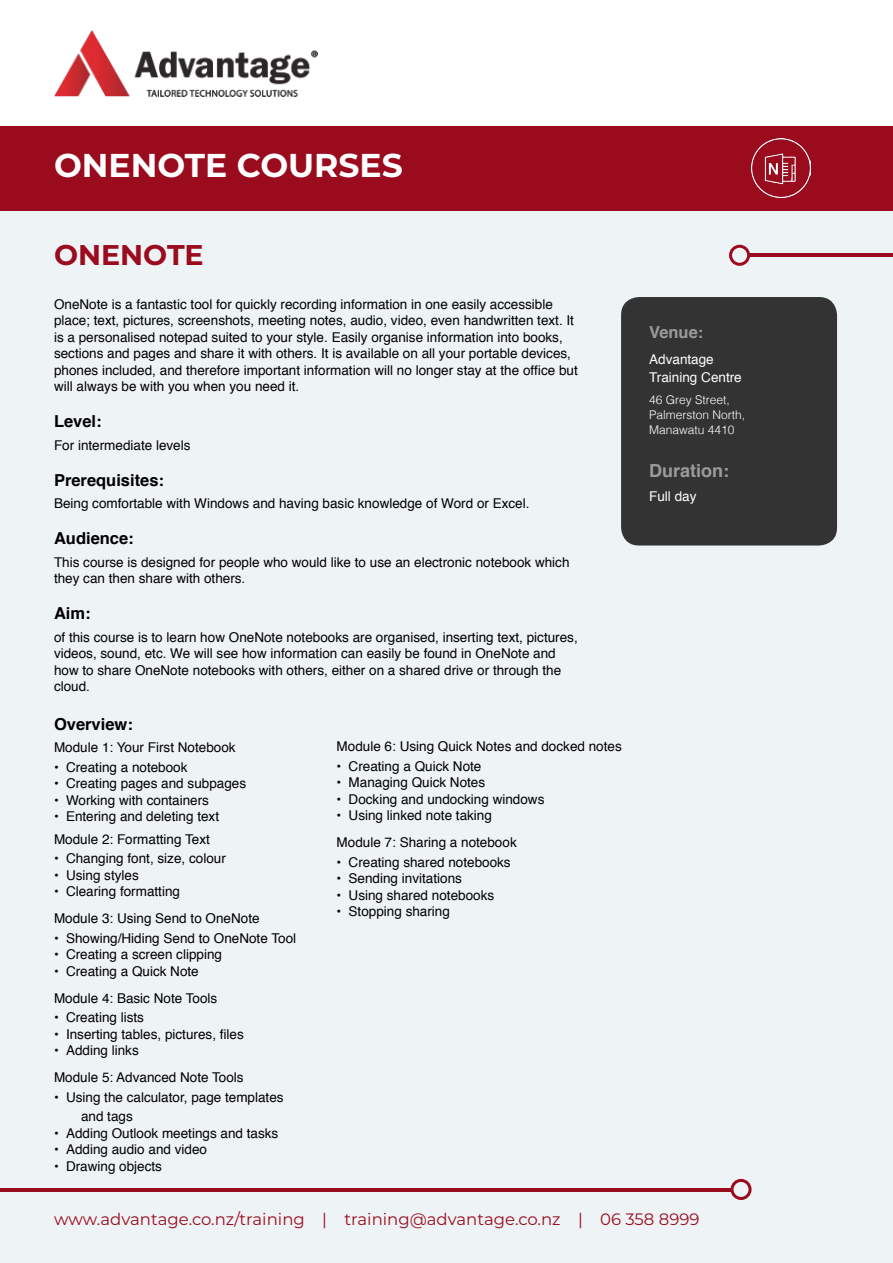
<style>
.page{position:relative;width:893px;height:1263px;background:#fff}
.page>*{position:absolute;margin:0;border:0;box-sizing:border-box;transform-origin:0 0}
.t1{font:700 33px "Montserrat";color:#fff}
.t2{font:700 28.5px "Montserrat";color:#9b0b1e}
.t3{font:700 18px "Helvetica";color:#9b9b9b}
.t4{font:16.5px "Montserrat";color:#9b0b1e}
.t5{font:700 16.5px "Helvetica";color:#000}
.t6{font:700 16.5px "Helvetica";color:#9b9b9b}
.t7{font:13.5px/16.5px "Helvetica";color:#000}
.t8{font:13.5px/18px "Helvetica";color:#fff}
.t9{font:300 12px/15px "Helvetica";color:#fff}
</style>
<div class="page">
<div style="left:0;top:9px;width:893px;height:1254px;background:#eef3f6"></div>
<div style="left:0;top:0;width:893px;height:126px;background:#fff"></div>
<img style="left:54px;top:30px;width:264px;height:67px">
<div style="left:0;top:126px;width:893px;height:84px;background:#9b0b1e"></div>
<img style="left:751px;top:139px;width:59px;height:59px">
<hr style="left:0;top:1188px;width:732px;height:3px;background:#9b0b1e">
<div style="left:730px;top:1179px;width:21px;height:21px;border:3px solid #9b0b1e;border-radius:50%"></div>
<div style="left:621px;top:297px;width:216px;height:248px;background:#333;border-radius:18px"></div>
<hr style="left:749px;top:254px;width:144px;height:3px;background:#9b0b1e">
<div style="left:729px;top:245px;width:21px;height:21px;border:3px solid #9b0b1e;border-radius:50%"></div>
<p class="t1" style="left:54px;top:142px;width:350px">ONENOTE COURSES</p>
<p class="t2" style="left:54px;top:234px;width:151px">ONENOTE</p>
<p class="t7" style="left:54px;top:296px;width:525px">OneNote is a fantastic tool for quickly recording information in one easily accessible place; text, pictures, screenshots, meeting notes, audio, video, even handwritten text. It is a personalised notepad suited to your style. Easily organise information into books, sections and pages and share it with others. It is available on all your portable devices, phones included, and therefore important information will no longer stay at the office but will always be with you when you need it.</p>
<p class="t5" style="left:54px;top:408px;width:49px">Level:</p>
<p class="t7" style="left:54px;top:437px;width:138px">For intermediate levels</p>
<p class="t5" style="left:54px;top:467px;width:112px">Prerequisites:</p>
<p class="t7" style="left:54px;top:496px;width:477px">Being comfortable with Windows and having basic knowledge of Word or Excel.</p>
<p class="t5" style="left:54px;top:525px;width:81px">Audience:</p>
<p class="t7" style="left:54px;top:554px;width:517px">This course is designed for people who would like to use an electronic notebook which they can then share with others.</p>
<p class="t5" style="left:54px;top:600px;width:38px">Aim:</p>
<p class="t7" style="left:54px;top:629px;width:525px">of this course is to learn how OneNote notebooks are organised, inserting text, pictures, videos, sound, etc. We will see how information can easily be found in OneNote and how to share OneNote notebooks with others, either on a shared drive or through the cloud.</p>
<p class="t5" style="left:54px;top:710px;width:80px">Overview:</p>
<p class="t7" style="left:54px;top:740px;width:183px">Module 1: Your First Notebook</p>
<p class="t7" style="left:54px;top:759px;width:135px">• Creating a notebook</p>
<p class="t7" style="left:54px;top:776px;width:194px">• Creating pages and subpages</p>
<p class="t7" style="left:54px;top:792px;width:157px">• Working with containers</p>
<p class="t7" style="left:54px;top:809px;width:167px">• Entering and deleting text</p>
<p class="t7" style="left:54px;top:831px;width:157px">Module 2: Formatting Text</p>
<p class="t7" style="left:54px;top:851px;width:173px">• Changing font, size, colour</p>
<p class="t7" style="left:54px;top:867px;width:86px">• Using styles</p>
<p class="t7" style="left:54px;top:884px;width:128px">• Clearing formatting</p>
<p class="t7" style="left:54px;top:911px;width:207px">Module 3: Using Send to OneNote</p>
<p class="t7" style="left:54px;top:930px;width:244px">• Showing/Hiding Send to OneNote Tool</p>
<p class="t7" style="left:54px;top:947px;width:170px">• Creating a screen clipping</p>
<p class="t7" style="left:54px;top:963px;width:146px">• Creating a Quick Note</p>
<p class="t7" style="left:54px;top:990px;width:165px">Module 4: Basic Note Tools</p>
<p class="t7" style="left:54px;top:1010px;width:92px">• Creating lists</p>
<p class="t7" style="left:54px;top:1026px;width:191px">• Inserting tables, pictures, files</p>
<p class="t7" style="left:54px;top:1043px;width:86px">• Adding links</p>
<p class="t7" style="left:54px;top:1070px;width:191px">Module 5: Advanced Note Tools</p>
<p class="t7" style="left:81px;top:1088px;width:204px;line-height:19.5px;text-indent:-27px">• Using the calculator, page templates and tags</p>
<p class="t7" style="left:54px;top:1125px;width:226px">• Adding Outlook meetings and tasks</p>
<p class="t7" style="left:54px;top:1142px;width:155px">• Adding audio and video</p>
<p class="t7" style="left:54px;top:1158px;width:110px">• Drawing objects</p>
<p class="t7" style="left:337px;top:739px;width:287px">Module 6: Using Quick Notes and docked notes</p>
<p class="t7" style="left:337px;top:758px;width:146px">• Creating a Quick Note</p>
<p class="t7" style="left:337px;top:775px;width:150px">• Managing Quick Notes</p>
<p class="t7" style="left:337px;top:791px;width:209px">• Docking and undocking windows</p>
<p class="t7" style="left:337px;top:808px;width:157px">• Using linked note taking</p>
<p class="t7" style="left:337px;top:835px;width:182px">Module 7: Sharing a notebook</p>
<p class="t7" style="left:337px;top:854px;width:176px">• Creating shared notebooks</p>
<p class="t7" style="left:337px;top:871px;width:127px">• Sending invitations</p>
<p class="t7" style="left:337px;top:887px;width:159px">• Using shared notebooks</p>
<p class="t7" style="left:337px;top:904px;width:115px">• Stopping sharing</p>
<p class="t6" style="left:649px;top:319px;width:56px">Venue:</p>
<p class="t8" style="left:649px;top:350px;width:94px">Advantage<br>Training Centre</p>
<p class="t9" style="left:649px;top:392px;width:98px">46 Grey Street,<br>Palmerston North,<br>Manawatu 4410</p>
<p class="t3" style="left:649px;top:457px;width:81px">Duration:</p>
<p class="t8" style="left:649px;top:488px;width:49px">Full day</p>
<p class="t4" style="left:54px;top:1207px;width:647px">www.advantage.co.nz/training | training@advantage.co.nz | 06 358 8999</p>
</div>
